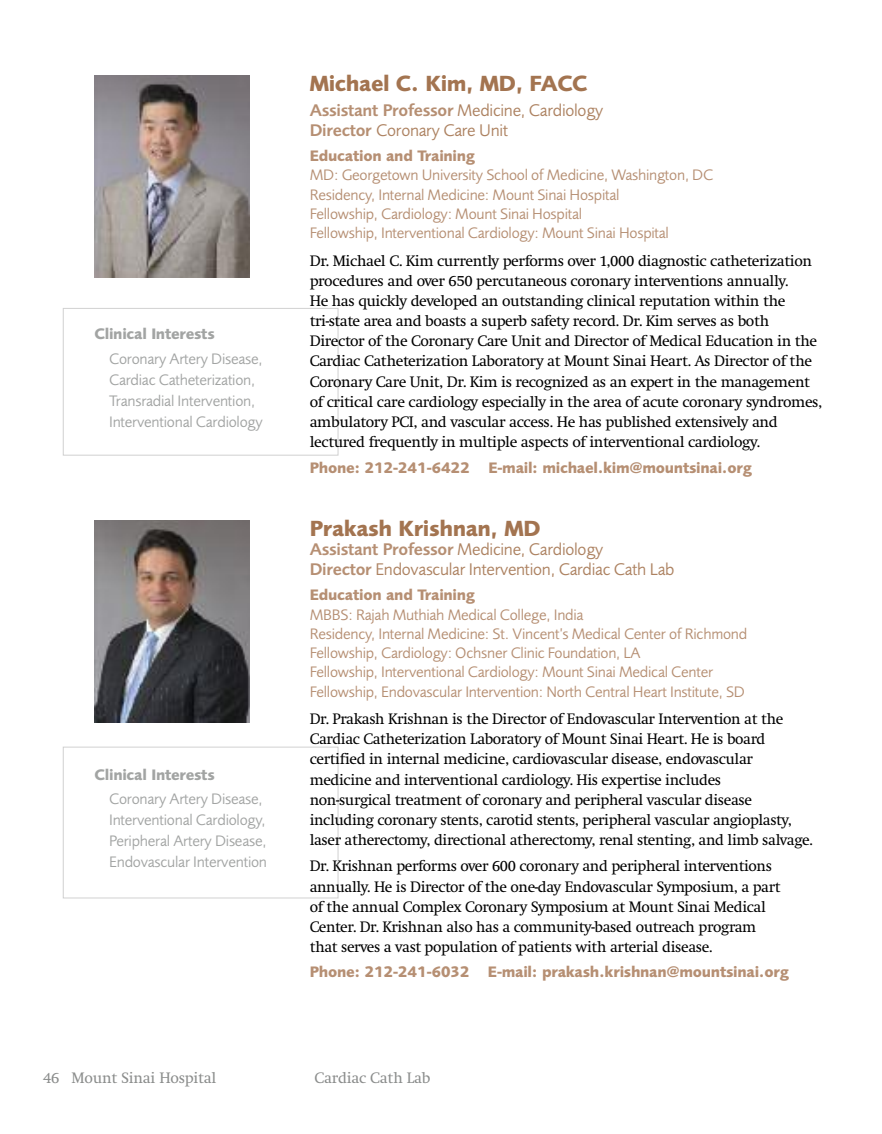
<style>
.page{position:relative;width:882px;height:1134px;background:#fff}
.page>*{position:absolute;margin:0;border:0;box-sizing:border-box;transform-origin:0 0}
.t1{font:700 22.75px "Foundry Sans";letter-spacing:-.02em;color:#a37450}
.t2{font:17.5px/19.2px "Foundry Sans";letter-spacing:-.015em;color:#ad8261}
.t3{font:15.75px/20.1px "Swift";letter-spacing:-.025em;color:#000}
.t4{font:15.75px/19.2px "Foundry Sans";letter-spacing:-.015em;color:#b68f73}
.t5{font:15.75px/21px "Foundry Sans";letter-spacing:-.015em;color:#a2a4a3}
.t6{font:700 15.75px "Foundry Sans";letter-spacing:-.02em;color:#b68f73}
.t7{font:700 15.75px "Foundry Sans";letter-spacing:-.02em;color:#a2a4a3}
.t8{font:15.75px "Swift";letter-spacing:-.015em;color:#8b8d8c}
.s1{font-weight:600;color:#b68f73}
</style>
<div class="page">
<div style="left:63px;top:308px;width:275px;height:147px;border:1px solid #d1d1d1"></div>
<div style="left:63px;top:747px;width:275px;height:151px;border:1px solid #d1d1d1"></div>
<img style="left:94px;top:75px;width:155px;height:203px">
<img style="left:94px;top:520px;width:155px;height:203px">
<p class="t7" style="left:94px;top:328px;width:122px">Clinical Interests</p>
<p class="t5" style="left:109px;top:350px;width:155px">Coronary Artery Disease,<br>Cardiac Catheterization,<br>Transradial Intervention,<br>Interventional Cardiology</p>
<p class="t7" style="left:94px;top:768px;width:122px">Clinical Interests</p>
<p class="t5" style="left:109px;top:790px;width:159px">Coronary Artery Disease,<br>Interventional Cardiology,<br>Peripheral Artery Disease,<br>Endovascular Intervention</p>
<h1 class="t1" style="left:310px;top:75px;width:279px">Michael C. Kim, MD, FACC</h1>
<p class="t2" style="left:310px;top:103px;width:295px"><span class="s1">Assistant Professor</span> Medicine, Cardiology<br><span class="s1">Director</span> Coronary Care Unit</p>
<p class="t6" style="left:310px;top:150px;width:167px">Education and Training</p>
<p class="t4" style="left:310px;top:167px;width:405px">MD: Georgetown University School of Medicine, Washington, DC Residency, Internal Medicine: Mount Sinai Hospital<br>Fellowship, Cardiology: Mount Sinai Hospital<br>Fellowship, Interventional Cardiology: Mount Sinai Hospital</p>
<p class="t3" style="left:310px;top:250px;width:514px">Dr. Michael C. Kim currently performs over 1,000 diagnostic catheterization procedures and over 650 percutaneous coronary interventions annually.<br>He has quickly developed an outstanding clinical reputation within the tri-state area and boasts a superb safety record. Dr. Kim serves as both Director of the Coronary Care Unit and Director of Medical Education in the Cardiac Catheterization Laboratory at Mount Sinai Heart. As Director of the Coronary Care Unit, Dr. Kim is recognized as an expert in the management of critical care cardiology especially in the area of acute coronary syndromes, ambulatory PCI, and vascular access. He has published extensively and lectured frequently in multiple aspects of interventional cardiology.</p>
<p class="t6" style="left:310px;top:461px;width:444px">Phone: 212-241-6422 E-mail: michael.kim@mountsinai.org</p>
<h1 class="t1" style="left:310px;top:520px;width:232px">Prakash Krishnan, MD</h1>
<p class="t2" style="left:310px;top:542px;width:366px"><span class="s1">Assistant Professor</span> Medicine, Cardiology<br><span class="s1">Director</span> Endovascular Intervention, Cardiac Cath Lab</p>
<p class="t6" style="left:310px;top:589px;width:167px">Education and Training</p>
<p class="t4" style="left:310px;top:606px;width:439px">MBBS: Rajah Muthiah Medical College, India<br>Residency, Internal Medicine: St. Vincent’s Medical Center of Richmond Fellowship, Cardiology: Ochsner Clinic Foundation, LA<br>Fellowship, Interventional Cardiology: Mount Sinai Medical Center Fellowship, Endovascular Intervention: North Central Heart Institute, SD</p>
<p class="t3" style="left:310px;top:709px;width:505px">Dr. Prakash Krishnan is the Director of Endovascular Intervention at the Cardiac Catheterization Laboratory of Mount Sinai Heart. He is board certified in internal medicine, cardiovascular disease, endovascular medicine and interventional cardiology. His expertise includes<br>non-surgical treatment of coronary and peripheral vascular disease including coronary stents, carotid stents, peripheral vascular angioplasty, laser atherectomy, directional atherectomy, renal stenting, and limb salvage.</p>
<p class="t3" style="left:310px;top:856px;width:472px">Dr. Krishnan performs over 600 coronary and peripheral interventions annually. He is Director of the one-day Endovascular Symposium, a part of the annual Complex Coronary Symposium at Mount Sinai Medical Center. Dr. Krishnan also has a community-based outreach program that serves a vast population of patients with arterial disease.</p>
<p class="t6" style="left:310px;top:966px;width:481px">Phone: 212-241-6032 E-mail: prakash.krishnan@mountsinai.org</p>
<p class="t8" style="left:43px;top:1068px;width:175px">46 Mount Sinai Hospital</p>
<p class="t8" style="left:315px;top:1068px;width:117px">Cardiac Cath Lab</p>
</div>
